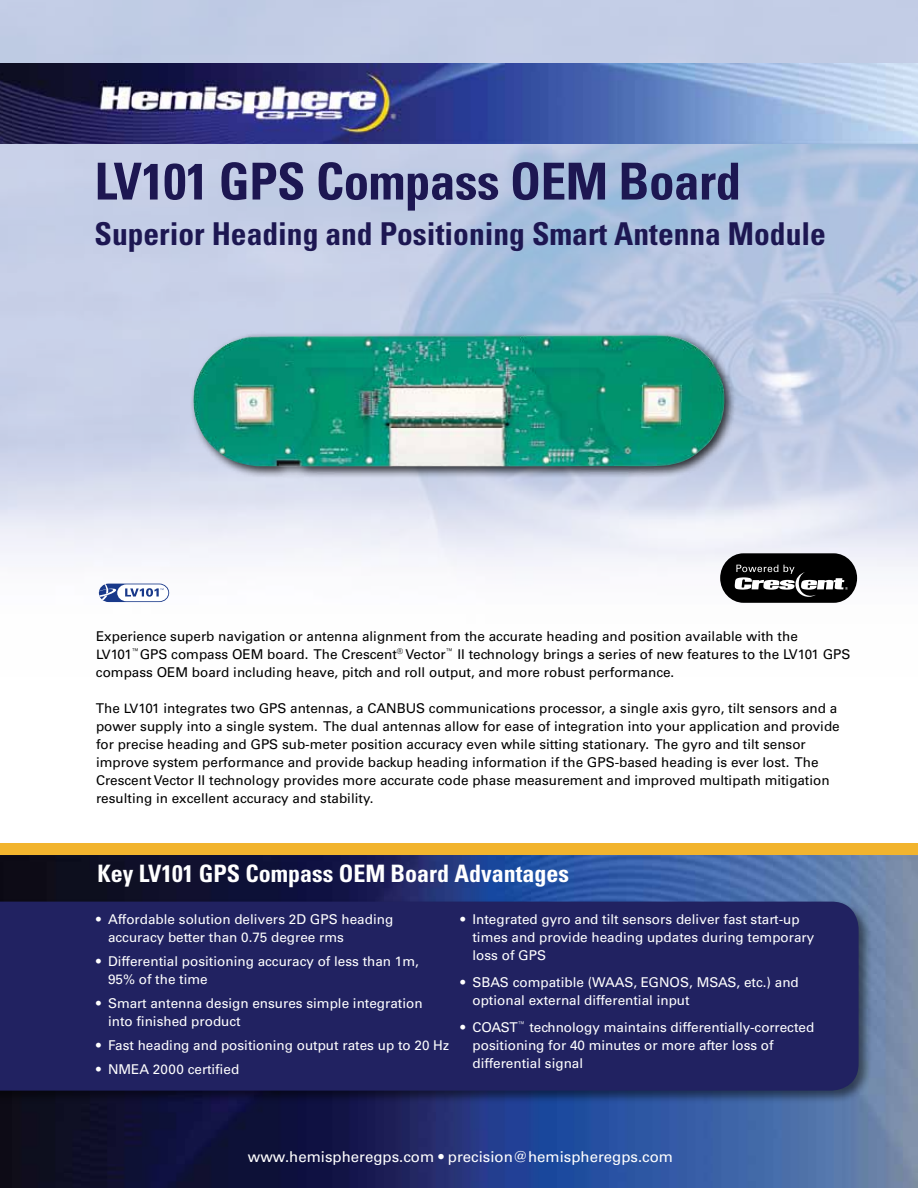
<style>
.page{position:relative;width:918px;height:1188px;background:#fff}
.page>*{position:absolute;margin:0;border:0;box-sizing:border-box;transform-origin:0 0}
.t1{font:700 condensed 51px "Univers";letter-spacing:-.01em;color:#1d1752}
.t2{font:700 condensed 31.5px "Univers";color:#1d1752}
.t3{font:700 condensed 24px "Univers";color:#fff}
.t4{font:15px "Univers";color:#fff}
.t5{font:13.5px/18px "Univers";color:#000}
.t6{font:13.5px/18px "Univers";color:#fff}
.s1{font-size:12.9px}
</style>
<div class="page">
<img style="left:0;top:855px;width:918px;height:333px">
<img style="left:0;top:63px;width:918px;height:81px">
<div style="left:0;top:843px;width:918px;height:12px;background:#f2b42e"></div>
<div style="left:0;top:899px;width:872px;height:206px;background:#000;opacity:.5"></div>
<div style="left:0;top:902px;width:859px;height:189px;background:#212261"></div>
<div style="left:189px;top:331px;width:548px;height:147px;background:#000;opacity:.75"></div>
<img style="left:193px;top:335px;width:536px;height:132px">
<svg style="left:99px;top:584px;width:70px;height:18px"></svg>
<div style="left:720px;top:553px;width:137px;height:50px;background:#000;border-radius:24px"></div>
<svg style="left:735px;top:565px;width:113px;height:32px"></svg>
<h1 class="t1" style="left:94px;top:150px;width:648px">LV101 GPS Compass OEM Board</h1>
<h2 class="t2" style="left:94px;top:214px;width:733px">Superior Heading and Positioning Smart Antenna Module</h2>
<p class="t5" style="left:96px;top:627px;width:756px">Experience superb navigation or antenna alignment from the accurate heading and position available with the<br><span class="s1">LV</span>101<sup>™</sup>GPS compass OEM board. The Crescent<sup>®</sup> Vector<sup>™</sup> II technology brings a series of new features to the LV101 GPS compass OEM board including heave, pitch and roll output, and more robust performance.</p>
<p class="t5" style="left:96px;top:699px;width:745px">The <span class="s1">LV</span>101 integrates two GPS antennas, a CANBUS communications processor, a single axis gyro, tilt sensors and a power supply into a single system. The dual antennas allow for ease of integration into your application and provide for precise heading and GPS sub-meter position accuracy even while sitting stationary. The gyro and tilt sensor improve system performance and provide backup heading information if the GPS-based heading is ever lost. The Crescent Vector II technology provides more accurate code phase measurement and improved multipath mitigation resulting in excellent accuracy and stability.</p>
<h3 class="t3" style="left:98px;top:859px;width:473px">Key LV101 GPS Compass OEM Board Advantages</h3>
<p class="t6" style="left:108px;top:910px;width:287px;text-indent:-12px">• Affordable solution delivers 2D GPS heading accuracy better than 0.75 degree rms</p>
<p class="t6" style="left:108px;top:952px;width:312px;text-indent:-12px">• Differential positioning accuracy of less than 1m,<br>95% of the time</p>
<p class="t6" style="left:108px;top:994px;width:316px;text-indent:-12px">• Smart antenna design ensures simple integration into finished product</p>
<p class="t6" style="left:96px;top:1036px;width:355px">• Fast heading and positioning output rates up to 20 Hz</p>
<p class="t6" style="left:96px;top:1060px;width:145px">• NMEA 2000 certified</p>
<p class="t6" style="left:473px;top:910px;width:343px;text-indent:-12px">• Integrated gyro and tilt sensors deliver fast start-up times and provide heading updates during temporary loss of GPS</p>
<p class="t6" style="left:473px;top:973px;width:328px;text-indent:-12px">• SBAS compatible (WAAS, EGNOS, MSAS, etc.) and optional external differential input</p>
<p class="t6" style="left:473px;top:1018px;width:343px;text-indent:-12px">• COAST<sup>™</sup> technology maintains differentially-corrected positioning for 40 minutes or more after loss of differential signal</p>
<p class="t4" style="left:248px;top:1148px;width:427px">www.hemispheregps.com • precision@hemispheregps.com</p>
</div>
